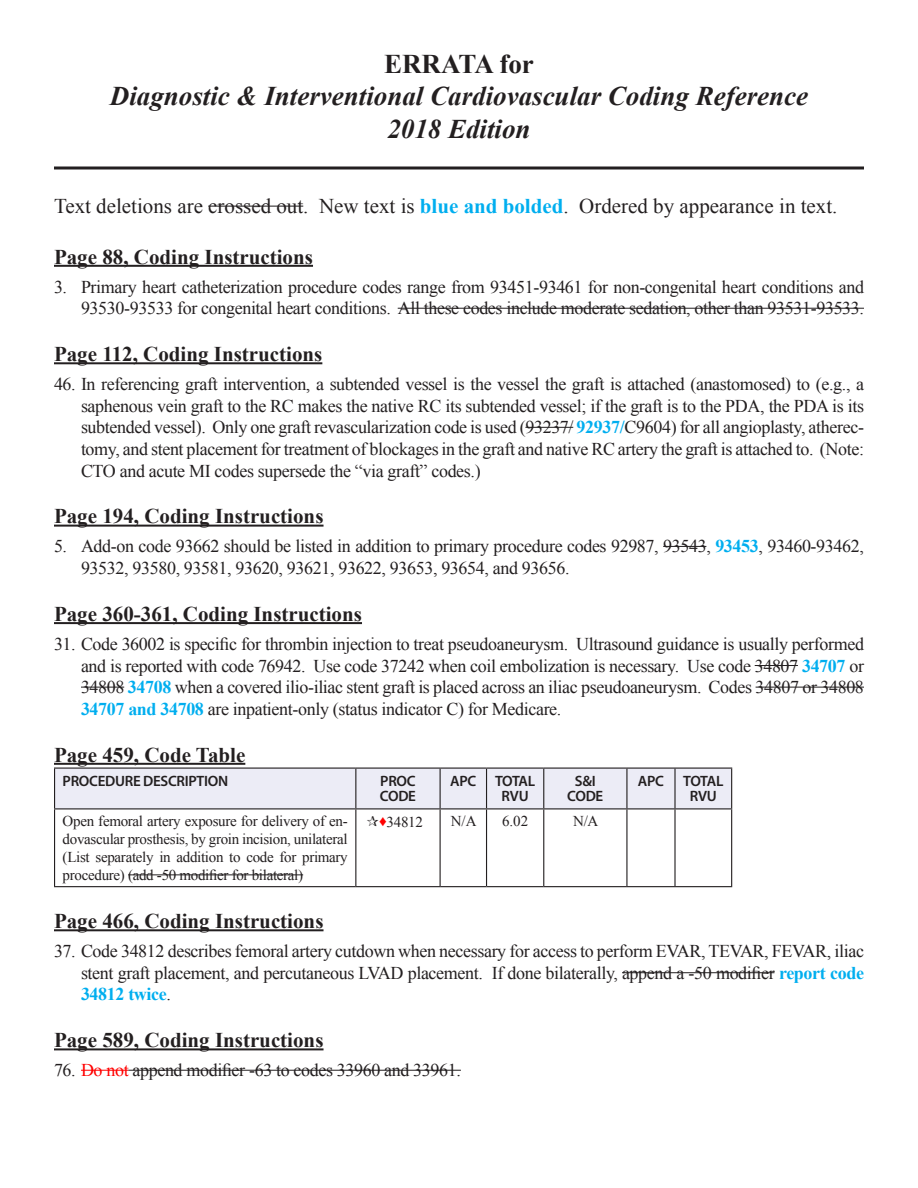
<style>
.page{position:relative;width:918px;height:1188px;background:#fff}
.page>*{position:absolute;margin:0;border:0;box-sizing:border-box;transform-origin:0 0}
.t1{font:italic 700 27px "Times New Roman";color:#231f20}
.t2{font:700 27px "Times New Roman";color:#231f20}
.t3{font:700 21px "Times New Roman";color:#231f20}
.t4{font:21px "Times New Roman";color:#231f20}
.t5{font:18px/21.6px "Times New Roman";letter-spacing:-.02em;color:#231f20;text-align:justify}
.Body_Text_ZHEALTH{font:15px/18px "Times New Roman";letter-spacing:-.02em;color:#231f20;text-align:justify}
.Body_Text_ZHEALTH-2{font:600 15px/15px "Myriad Pro";letter-spacing:-.02em;color:#231f20;text-align:center}
.s1{font-weight:700;color:#00aeef}
.s2{color:#f00}
</style>
<div class="page">
<hr style="left:54px;top:265px;width:259px;height:2px;background:#231f20">
<hr style="left:54px;top:362px;width:268px;height:2px;background:#231f20">
<hr style="left:54px;top:525px;width:270px;height:2px;background:#231f20">
<hr style="left:54px;top:622px;width:308px;height:2px;background:#231f20">
<hr style="left:54px;top:763px;width:191px;height:2px;background:#231f20">
<hr style="left:54px;top:929px;width:270px;height:2px;background:#231f20">
<hr style="left:54px;top:1048px;width:270px;height:2px;background:#231f20">
<hr style="left:208px;top:206px;width:95px;height:1px;background:#231f20">
<hr style="left:398px;top:308px;width:466px;height:1px;background:#231f20">
<hr style="left:525px;top:427px;width:48px;height:1px;background:#231f20">
<hr style="left:663px;top:546px;width:43px;height:1px;background:#231f20">
<hr style="left:755px;top:665px;width:43px;height:1px;background:#231f20">
<hr style="left:81px;top:687px;width:43px;height:1px;background:#231f20">
<hr style="left:756px;top:687px;width:108px;height:1px;background:#231f20">
<div style="left:55px;top:769px;width:676px;height:39px;background:#ececf6"></div>
<hr style="left:54px;top:768px;width:302px;height:1px;background:#231f20">
<hr style="left:54px;top:769px;width:1px;height:39px;background:#231f20">
<hr style="left:356px;top:768px;width:84px;height:1px;background:#231f20">
<hr style="left:355px;top:769px;width:1px;height:39px;background:#231f20">
<hr style="left:440px;top:768px;width:47px;height:1px;background:#231f20">
<hr style="left:440px;top:769px;width:1px;height:39px;background:#231f20">
<hr style="left:487px;top:768px;width:57px;height:1px;background:#231f20">
<hr style="left:486px;top:769px;width:1px;height:39px;background:#231f20">
<hr style="left:544px;top:768px;width:83px;height:1px;background:#231f20">
<hr style="left:543px;top:769px;width:1px;height:39px;background:#231f20">
<hr style="left:627px;top:768px;width:48px;height:1px;background:#231f20">
<hr style="left:626px;top:769px;width:2px;height:39px;background:#231f20">
<hr style="left:675px;top:768px;width:57px;height:1px;background:#231f20">
<hr style="left:674px;top:769px;width:2px;height:39px;background:#231f20">
<hr style="left:731px;top:769px;width:1px;height:39px;background:#231f20">
<hr style="left:54px;top:808px;width:302px;height:1px;background:#231f20">
<hr style="left:54px;top:809px;width:1px;height:77px;background:#231f20">
<hr style="left:356px;top:808px;width:84px;height:1px;background:#231f20">
<hr style="left:355px;top:809px;width:1px;height:77px;background:#231f20">
<hr style="left:440px;top:808px;width:47px;height:1px;background:#231f20">
<hr style="left:440px;top:809px;width:1px;height:77px;background:#231f20">
<hr style="left:487px;top:808px;width:57px;height:1px;background:#231f20">
<hr style="left:486px;top:809px;width:1px;height:77px;background:#231f20">
<hr style="left:544px;top:808px;width:83px;height:1px;background:#231f20">
<hr style="left:543px;top:809px;width:1px;height:77px;background:#231f20">
<hr style="left:627px;top:808px;width:48px;height:1px;background:#231f20">
<hr style="left:626px;top:809px;width:2px;height:77px;background:#231f20">
<hr style="left:675px;top:808px;width:57px;height:1px;background:#231f20">
<hr style="left:674px;top:809px;width:2px;height:77px;background:#231f20">
<hr style="left:731px;top:809px;width:1px;height:77px;background:#231f20">
<hr style="left:54px;top:886px;width:302px;height:1px;background:#231f20">
<hr style="left:356px;top:886px;width:84px;height:1px;background:#231f20">
<hr style="left:440px;top:886px;width:47px;height:1px;background:#231f20">
<hr style="left:487px;top:886px;width:57px;height:1px;background:#231f20">
<hr style="left:544px;top:886px;width:83px;height:1px;background:#231f20">
<hr style="left:627px;top:886px;width:48px;height:1px;background:#231f20">
<hr style="left:675px;top:886px;width:57px;height:1px;background:#231f20">
<hr style="left:128px;top:875px;width:175px;height:1px;background:#231f20">
<hr style="left:622px;top:972px;width:153px;height:1px;background:#231f20">
<hr style="left:81px;top:1070px;width:47px;height:1px;background:#f00">
<hr style="left:128px;top:1070px;width:333px;height:1px;background:#231f20">
<svg style="left:54px;top:166px;width:810px;height:4px;background:#595657"></svg>
<p class="t2" style="left:384px;top:45px;width:151px">ERRATA for</p>
<p class="t1" style="left:110px;top:77px;width:700px">Diagnostic &amp; Interventional Cardiovascular Coding Reference</p>
<p class="t1" style="left:387px;top:110px;width:145px">2018 Edition</p>
<p class="t4" style="left:54px;top:192px;width:785px">Text deletions are crossed out. New text is <span class="s1">blue and bolded</span>. Ordered by appearance in text.</p>
<p class="t3" style="left:54px;top:242px;width:261px">Page 88, Coding Instructions</p>
<p class="t5" style="left:54px;top:276px;width:812px;text-align:right">3. Primary heart catheterization procedure codes range from 93451-93461 for non-congenital heart conditions and<br>93530-93533 for congenital heart conditions. All these codes include moderate sedation, other than 93531-93533.</p>
<p class="t3" style="left:54px;top:339px;width:270px">Page 112, Coding Instructions</p>
<p class="t5" style="left:81px;top:373px;width:785px;text-indent:-27px">46. In referencing graft intervention, a subtended vessel is the vessel the graft is attached (anastomosed) to (e.g., a saphenous vein graft to the RC makes the native RC its subtended vessel; if the graft is to the PDA, the PDA is its subtended vessel). Only one graft revascularization code is used (93237/ <span class="s1">92937/</span>C9604) for all angioplasty, atherec&shy;tomy, and stent placement for treatment of blockages in the graft and native RC artery the graft is attached to. (Note:<br>CTO and acute MI codes supersede the “via graft” codes.)</p>
<p class="t3" style="left:54px;top:502px;width:271px">Page 194, Coding Instructions</p>
<p class="t5" style="left:81px;top:535px;width:784px;text-indent:-27px">5. Add-on code 93662 should be listed in addition to primary procedure codes 92987, 93543, <span class="s1">93453</span>, 93460-93462,<br>93532, 93580, 93581, 93620, 93621, 93622, 93653, 93654, and 93656.</p>
<p class="t3" style="left:54px;top:599px;width:310px">Page 360-361, Coding Instructions</p>
<p class="t5" style="left:81px;top:633px;width:785px;text-indent:-27px">31. Code 36002 is specific for thrombin injection to treat pseudoaneurysm. Ultrasound guidance is usually performed and is reported with code 76942. Use code 37242 when coil embolization is necessary. Use code 34807 <span class="s1">34707</span> or 34808 <span class="s1">34708</span> when a covered ilio-iliac stent graft is placed across an iliac pseudoaneurysm. Codes 34807 or 34808<br><span class="s1">34707 and 34708</span> are inpatient-only (status indicator C) for Medicare.</p>
<p class="t3" style="left:54px;top:740px;width:193px">Page 459, Code Table</p>
<p class="Body_Text_ZHEALTH-2" style="left:63px;top:773px;width:167px">PROCEDURE DESCRIPTION</p>
<p class="Body_Text_ZHEALTH-2" style="left:380px;top:773px;width:38px;text-align:left">PROC<br>CODE</p>
<p class="Body_Text_ZHEALTH-2" style="left:450px;top:773px;width:28px">APC</p>
<p class="Body_Text_ZHEALTH-2" style="left:495px;top:773px;width:42px">TOTAL<br>RVU</p>
<p class="Body_Text_ZHEALTH-2" style="left:567px;top:773px;width:38px">S&amp;I<br>CODE</p>
<p class="Body_Text_ZHEALTH-2" style="left:638px;top:773px;width:28px">APC</p>
<p class="Body_Text_ZHEALTH-2" style="left:683px;top:773px;width:42px">TOTAL<br>RVU</p>
<p class="Body_Text_ZHEALTH" style="left:63px;top:812px;width:287px">Open femoral artery exposure for delivery of en&shy;dovascular prosthesis, by groin incision, unilateral (List separately in addition to code for primary procedure) (add -50 modifier for bilateral)</p>
<p class="Body_Text_ZHEALTH" style="left:379px;top:813px;width:45px"><span class="s2">♦</span>34812</p>
<p class="Body_Text_ZHEALTH" style="left:451px;top:812px;width:27px">N/A</p>
<p class="Body_Text_ZHEALTH" style="left:502px;top:812px;width:28px">6.02</p>
<p class="Body_Text_ZHEALTH" style="left:573px;top:812px;width:27px">N/A</p>
<p class="t3" style="left:54px;top:906px;width:271px">Page 466, Coding Instructions</p>
<p class="t5" style="left:81px;top:940px;width:785px;text-indent:-27px">37. Code 34812 describes femoral artery cutdown when necessary for access to perform EVAR, TEVAR, FEVAR, iliac stent graft placement, and percutaneous LVAD placement. If done bilaterally, append a -50 modifier <span class="s1">report code 34812 twice</span>.</p>
<p class="t3" style="left:54px;top:1026px;width:271px">Page 589, Coding Instructions</p>
<p class="t5" style="left:54px;top:1059px;width:408px">76. <span class="s2">Do not</span> append modifier -63 to codes 33960 and 33961.</p>
</div>
